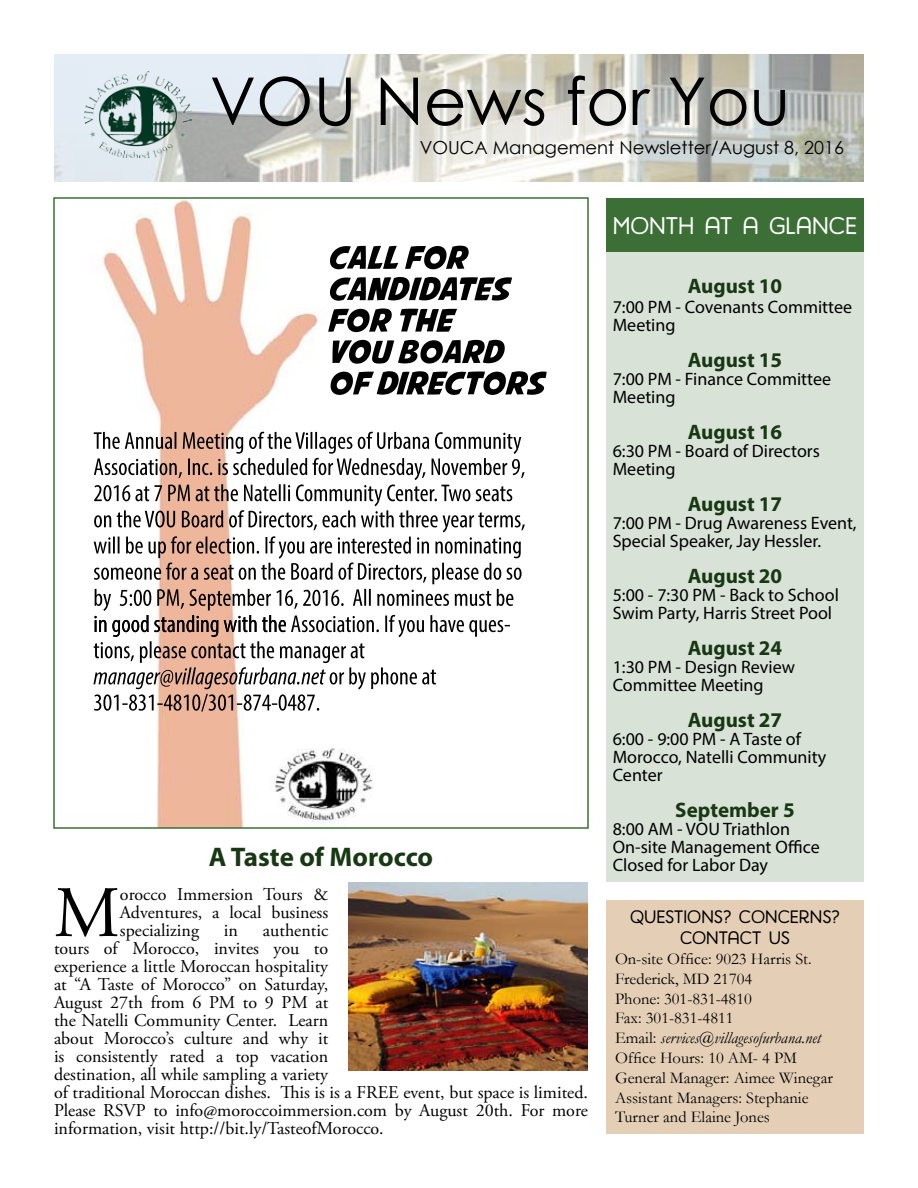
<style>
.page{position:relative;width:918px;height:1188px;background:#fff}
.page>*{position:absolute;margin:0;border:0;box-sizing:border-box;transform-origin:0 0}
.t1{font:72.3px "Adobe Garamond Pro";color:#000}
.t2{font:66px "Century Gothic";color:#000}
.t3{font:700 27px "Myriad Pro";color:#183813}
.t4{font:25.5px "Harman Retro";color:#fff}
.t5{font:24px "Harman Retro";color:#fff}
.t6{font:700 21px "Myriad Pro";color:#183813}
.t7{font:18px/18px "Adobe Garamond Pro";color:#000;text-align:justify}
.t8{font:18px/18px "Myriad Pro";color:#000}
.t9{font:18px "Century Gothic";color:#000}
.t10{font:18px/21.6px "Harman Retro";color:#000;text-align:center}
.t11{font:16.5px/19.8px "Garamond";color:#000}
.s1{font-style:italic}
</style>
<div class="page">
<div style="left:606px;top:900px;width:258px;height:234px;background:#e4cfb6"></div>
<div style="left:606px;top:198px;width:258px;height:54px;background:#3c6f36"></div>
<img style="left:54px;top:54px;width:810px;height:127px">
<img style="left:84px;top:71px;width:107px;height:87px">
<img style="left:348px;top:882px;width:240px;height:189px">
<img style="left:93px;top:200px;width:454px;height:626px">
<div style="left:53px;top:197px;width:536px;height:632px;border:2px solid #3c6f36"></div>
<div style="left:606px;top:252px;width:258px;height:630px;background:#d8e2d7"></div>
<h2 class="t2" style="left:210px;top:55px;width:582px">VOU News for You</h2>
<p class="t9" style="left:420px;top:134px;width:426px">VOUCA Management Newsletter/August 8, 2016</p>
<h3 class="t4" style="left:616px;top:211px;width:239px">WEEK AT A GLANCE</h3>
<h3 class="t5" style="left:613px;top:212px;width:246px">MONTH AT A GLANCE</h3>
<p class="t6" style="left:688px;top:272px;width:96px">August 10</p>
<p class="t8" style="left:613px;top:297px;width:241px">7:00 PM - Covenants Committee<br>Meeting</p>
<p class="t6" style="left:688px;top:346px;width:96px">August 15</p>
<p class="t8" style="left:613px;top:369px;width:220px">7:00 PM - Finance Committee<br>Meeting</p>
<p class="t6" style="left:688px;top:418px;width:96px">August 16</p>
<p class="t8" style="left:613px;top:441px;width:209px">6:30 PM - Board of Directors<br>Meeting</p>
<p class="t6" style="left:688px;top:490px;width:96px">August 17</p>
<p class="t8" style="left:613px;top:513px;width:245px">7:00 PM - Drug Awareness Event,<br>Special Speaker, Jay Hessler.</p>
<p class="t6" style="left:688px;top:562px;width:96px">August 20</p>
<p class="t8" style="left:613px;top:585px;width:228px">5:00 - 7:30 PM - Back to School<br>Swim Party, Harris Street Pool</p>
<p class="t6" style="left:688px;top:634px;width:96px">August 24</p>
<p class="t8" style="left:613px;top:657px;width:184px">1:30 PM - Design Review<br>Committee Meeting</p>
<p class="t6" style="left:688px;top:706px;width:96px">August 27</p>
<p class="t8" style="left:613px;top:729px;width:215px">6:00 - 9:00 PM - A Taste of<br>Morocco, Natelli Community<br>Center</p>
<p class="t6" style="left:675px;top:796px;width:121px">September 5</p>
<p class="t8" style="left:613px;top:819px;width:208px">8:00 AM - VOU Triathlon<br>On-site Management Office</p>
<h3 class="t3" style="left:209px;top:840px;width:226px">A Taste of Morocco</h3>
<p class="t8" style="left:613px;top:855px;width:157px">Closed for Labor Day</p>
<h1 class="t1" style="left:54px;top:870px;width:67px">M</h1>
<p class="t7" style="left:120px;top:886px;width:210px">orocco Immersion Tours &amp; Adventures, a local business specializing</p>
<p class="t7" style="left:54px;top:922px;width:536px;text-align:left;text-indent:209px">authentic<br>tours of Morocco, invites you to<br>experience a little Moroccan hospitality<br>at “A Taste of Morocco” on Saturday,<br>August 27th from 6 PM to 9 PM at<br>the Natelli Community Center. Learn<br>about Morocco’s culture and why it<br>is consistently rated a top vacation<br>destination, all while sampling a variety<br>of traditional Moroccan dishes. This is is a FREE event, but space is limited.<br>Please RSVP to info@moroccoimmersion.com by August 20th. For more information, visit http://bit.ly/TasteofMorocco.</p>
<p class="t7" style="left:224px;top:922px;width:16px">in</p>
<p class="t10" style="left:630px;top:906px;width:211px">QUESTIONS? CONCERNS?<br>CONTACT US</p>
<p class="t11" style="left:615px;top:948px;width:219px">On-site Office: 9023 Harris St.<br>Frederick, MD 21704<br>Phone: 301-831-4810<br>Fax: 301-831-4811<br>Email: <span class="s1">services@villagesofurbana.net<br></span>Office Hours: 10 AM- 4 PM<br>General Manager: Aimee Winegar<br>Assistant Managers: Stephanie<br>Turner and Elaine Jones</p>
</div>
